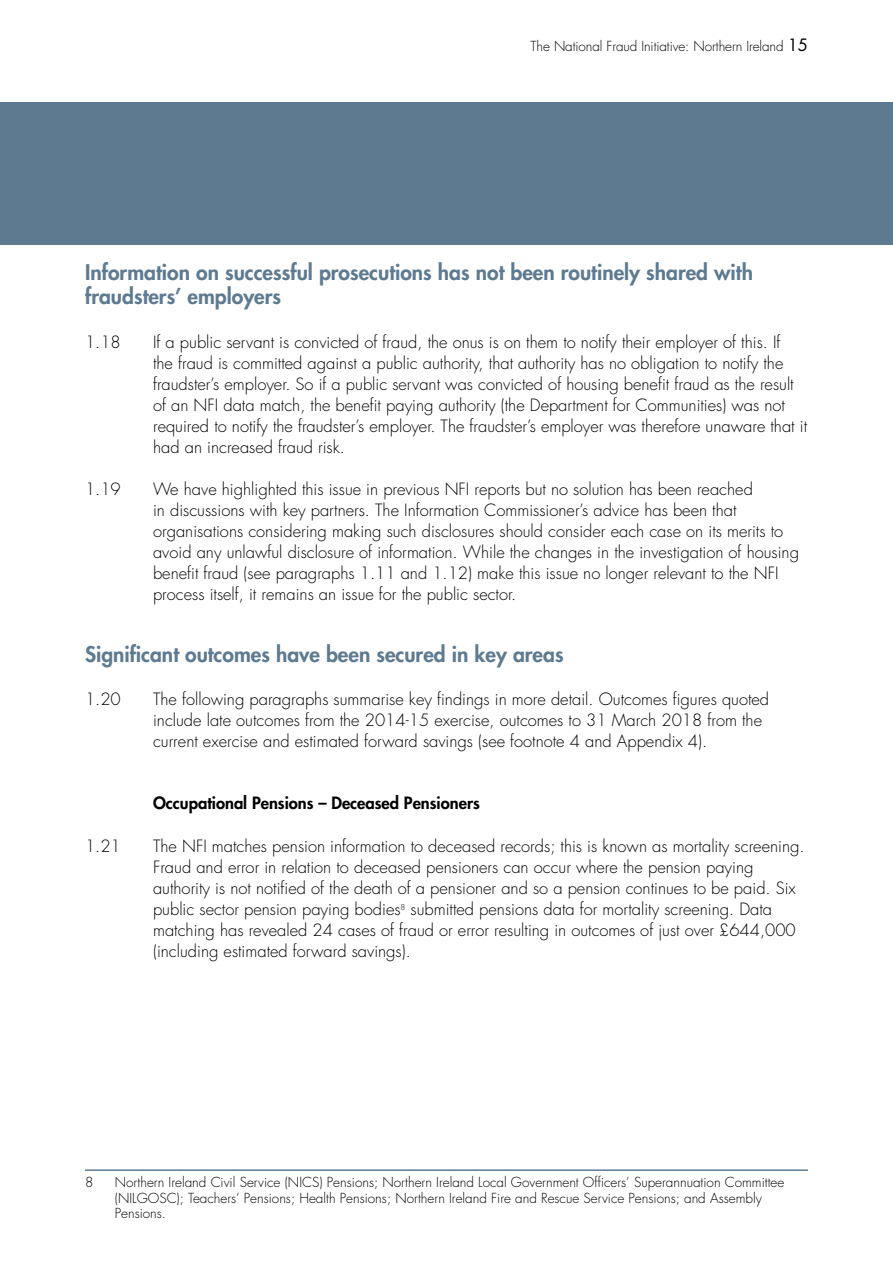
<style>
.page{position:relative;width:893px;height:1263px;background:#fff}
.page>*{position:absolute;margin:0;border:0;box-sizing:border-box;transform-origin:0 0}
._1__subheads{font:800 21px/24px "Futura";color:#5d7a91}
.t1{font:300 16.5px/21px "Futura";color:#000}
._1__subheads-2{font:800 16.5px "Futura";color:#000}
.footnotes{font:300 13.5px/15.8px "Futura";color:#000}
.s1{font-weight:400;font-size:16.5px}
</style>
<div class="page">
<div style="left:0;top:102px;width:893px;height:142px;background:#5d7a91"></div>
<hr style="left:85px;top:1169px;width:723px;height:2px;background:#5d7a91">
<p class="footnotes" style="left:531px;top:39px;width:279px">The National Fraud Initiative: Northern Ireland <span class="s1">15</span></p>
<p class="_1__subheads" style="left:85px;top:260px;width:669px">Information on successful prosecutions has not been routinely shared with fraudsters’ employers</p>
<p class="t1" style="left:85px;top:332px;width:37px">1.18</p>
<p class="t1" style="left:153px;top:332px;width:656px">If a public servant is convicted of fraud, the onus is on them to notify their employer of this. If<br>the fraud is committed against a public authority, that authority has no obligation to notify the fraudster’s employer. So if a public servant was convicted of housing benefit fraud as the result of an NFI data match, the benefit paying authority (the Department for Communities) was not required to notify the fraudster’s employer. The fraudster’s employer was therefore unaware that it had an increased fraud risk.</p>
<p class="t1" style="left:85px;top:479px;width:37px">1.19</p>
<p class="t1" style="left:153px;top:479px;width:647px">We have highlighted this issue in previous NFI reports but no solution has been reached<br>in discussions with key partners. The Information Commissioner’s advice has been that organisations considering making such disclosures should consider each case on its merits to avoid any unlawful disclosure of information. While the changes in the investigation of housing benefit fraud (see paragraphs 1.11 and 1.12) make this issue no longer relevant to the NFI process itself, it remains an issue for the public sector.</p>
<p class="_1__subheads" style="left:85px;top:642px;width:480px">Significant outcomes have been secured in key areas</p>
<p class="t1" style="left:85px;top:689px;width:37px">1.20</p>
<p class="t1" style="left:153px;top:689px;width:618px">The following paragraphs summarise key findings in more detail. Outcomes figures quoted include late outcomes from the 2014-15 exercise, outcomes to 31 March 2018 from the current exercise and estimated forward savings (see footnote 4 and Appendix 4).</p>
<p class="_1__subheads-2" style="left:153px;top:792px;width:328px">Occupational Pensions – Deceased Pensioners</p>
<p class="t1" style="left:85px;top:836px;width:37px">1.21</p>
<p class="t1" style="left:153px;top:836px;width:653px">The NFI matches pension information to deceased records; this is known as mortality screening.<br>Fraud and error in relation to deceased pensioners can occur where the pension paying authority is not notified of the death of a pensioner and so a pension continues to be paid. Six public sector pension paying bodies<sup>8</sup> submitted pensions data for mortality screening. Data matching has revealed 24 cases of fraud or error resulting in outcomes of just over £644,000 (including estimated forward savings).</p>
<p class="footnotes" style="left:85px;top:1174px;width:10px">8</p>
<p class="footnotes" style="left:115px;top:1174px;width:671px">Northern Ireland Civil Service (NICS) Pensions; Northern Ireland Local Government Officers’ Superannuation Committee (NILGOSC); Teachers’ Pensions; Health Pensions; Northern Ireland Fire and Rescue Service Pensions; and Assembly<br>Pensions.</p>
</div>
